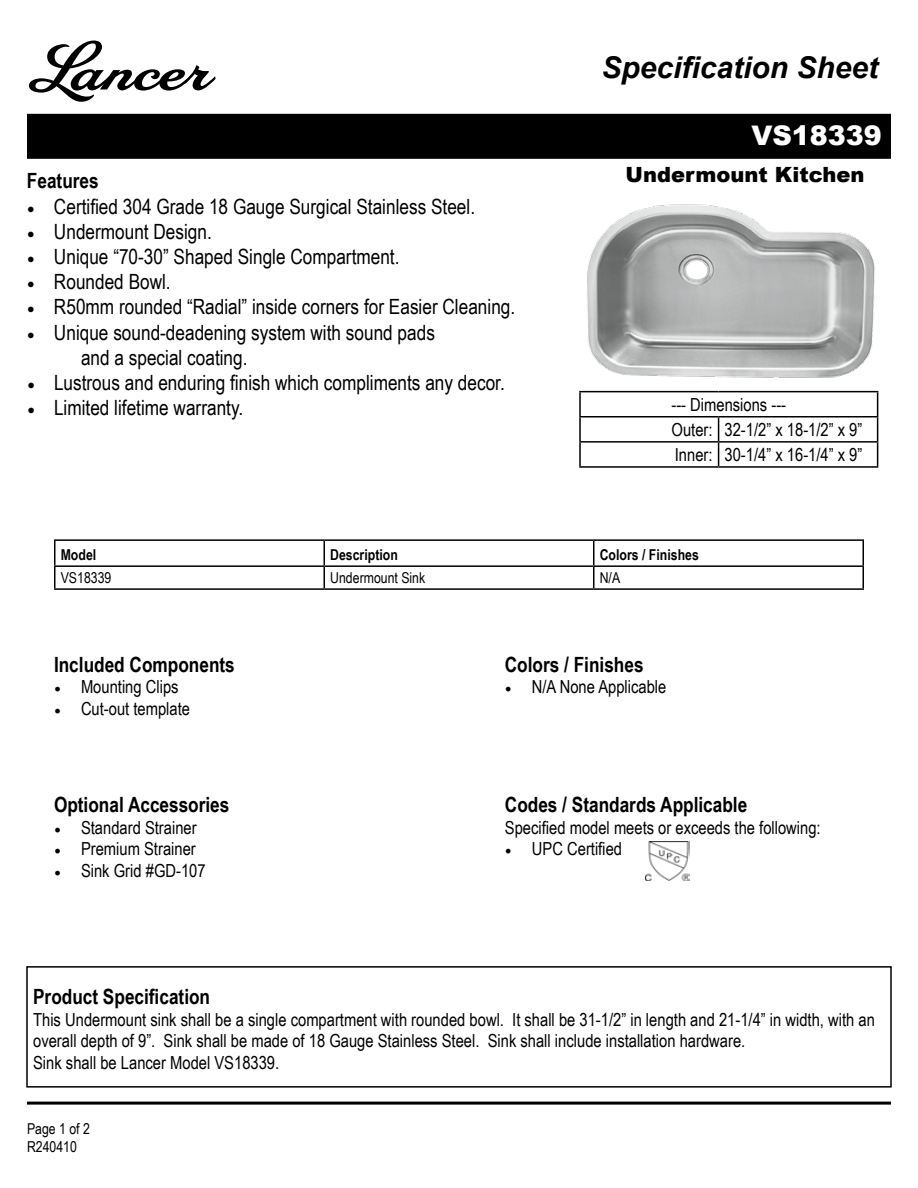
<style>
.page{position:relative;width:918px;height:1188px;background:#fff}
.page>*{position:absolute;margin:0;border:0;box-sizing:border-box;transform-origin:0 0}
.t1{font:63px "LHF Packard Script";color:#000}
.t2{font:italic 700 30px "Arial";color:#000}
.t3{font:900 27px "Arial";color:#fff}
.t4{font:21px/25.2px "Arial Narrow";color:#000}
.t5{font:700 21px "Arial Narrow";color:#000}
.t6{font:900 21px "Arial";color:#000}
.t7{font:18px/21.6px "Arial Narrow";color:#000}
.t8{font:15px/18px "Arial Narrow";color:#000}
.t9{font:700 15px "Arial Narrow";color:#000}
.s1{font-family:"Minion Pro"}
</style>
<div class="page">
<div style="left:27px;top:114px;width:864px;height:45px;background:#000"></div>
<div style="left:26px;top:966px;width:866px;height:122px;border:2px solid #000"></div>
<hr style="left:27px;top:1102px;width:864px;height:3px;background:#000">
<hr style="left:54px;top:539px;width:270px;height:2px;background:#000">
<hr style="left:54px;top:541px;width:2px;height:24px;background:#000">
<hr style="left:324px;top:539px;width:270px;height:2px;background:#000">
<hr style="left:594px;top:539px;width:270px;height:2px;background:#000">
<hr style="left:862px;top:541px;width:2px;height:24px;background:#000">
<hr style="left:54px;top:565px;width:270px;height:2px;background:#000">
<hr style="left:54px;top:567px;width:2px;height:21px;background:#000">
<hr style="left:324px;top:565px;width:270px;height:2px;background:#000">
<svg style="left:324px;top:541px;width:1px;height:47px"></svg>
<hr style="left:594px;top:565px;width:270px;height:2px;background:#000">
<svg style="left:593px;top:541px;width:1px;height:47px"></svg>
<hr style="left:862px;top:567px;width:2px;height:21px;background:#000">
<hr style="left:54px;top:588px;width:270px;height:2px;background:#000">
<hr style="left:324px;top:588px;width:270px;height:2px;background:#000">
<hr style="left:594px;top:588px;width:270px;height:2px;background:#000">
<img style="left:646px;top:841px;width:44px;height:39px">
<img style="left:587px;top:204px;width:288px;height:174px">
<hr style="left:579px;top:391px;width:140px;height:1px;background:#000">
<hr style="left:579px;top:392px;width:2px;height:24px;background:#000">
<hr style="left:719px;top:391px;width:159px;height:1px;background:#000">
<hr style="left:579px;top:416px;width:140px;height:2px;background:#000">
<hr style="left:579px;top:418px;width:2px;height:23px;background:#000">
<hr style="left:719px;top:416px;width:159px;height:2px;background:#000">
<hr style="left:579px;top:441px;width:140px;height:2px;background:#000">
<hr style="left:579px;top:443px;width:2px;height:23px;background:#000">
<hr style="left:719px;top:441px;width:159px;height:2px;background:#000">
<svg style="left:718px;top:418px;width:1px;height:48px"></svg>
<svg style="left:877px;top:392px;width:1px;height:74px"></svg>
<hr style="left:579px;top:466px;width:140px;height:2px;background:#000">
<hr style="left:719px;top:466px;width:159px;height:2px;background:#000">
<h1 class="t1" style="left:29px;top:27px;width:184px">Lancer</h1>
<h2 class="t2" style="left:602px;top:48px;width:278px">Specification Sheet</h2>
<h3 class="t3" style="left:751px;top:116px;width:132px">VS18339</h3>
<p class="t5" style="left:27px;top:165px;width:73px">Features</p>
<p class="t6" style="left:626px;top:159px;width:240px">Undermount Kitchen</p>
<p class="t4" style="left:27px;top:193px;width:450px"><span class="s1">•</span> Certified 304 Grade 18 Gauge Surgical Stainless Steel.</p>
<p class="t4" style="left:27px;top:218px;width:186px"><span class="s1">•</span> Undermount Design.</p>
<p class="t4" style="left:27px;top:243px;width:374px"><span class="s1">•</span> Unique “70-30” Shaped Single Compartment.</p>
<p class="t4" style="left:27px;top:269px;width:145px"><span class="s1">•</span> Rounded Bowl.</p>
<p class="t4" style="left:27px;top:294px;width:490px"><span class="s1">•</span> R50mm rounded “Radial” inside corners for Easier Cleaning.</p>
<p class="t4" style="left:81px;top:319px;width:355px;text-indent:-54px"><span class="s1">•</span> Unique sound-deadening system with sound pads and a special coating.</p>
<p class="t4" style="left:27px;top:369px;width:479px"><span class="s1">•</span> Lustrous and enduring finish which compliments any decor.</p>
<p class="t4" style="left:27px;top:395px;width:218px"><span class="s1">•</span> Limited lifetime warranty.</p>
<p class="t7" style="left:671px;top:391px;width:192px;line-height:25px">--- Dimensions ---<br>Outer: 32-1/2” x 18-1/2” x 9”<br>Inner: 30-1/4” x 16-1/4” x 9”</p>
<p class="t9" style="left:61px;top:544px;width:37px">Model</p>
<p class="t9" style="left:330px;top:544px;width:69px">Description</p>
<p class="t9" style="left:600px;top:544px;width:101px">Colors / Finishes</p>
<p class="t8" style="left:61px;top:568px;width:52px">VS18339</p>
<p class="t8" style="left:330px;top:568px;width:97px">Undermount Sink</p>
<p class="t8" style="left:600px;top:568px;width:22px">N/A</p>
<p class="t5" style="left:54px;top:648px;width:182px">Included Components</p>
<p class="t7" style="left:54px;top:675px;width:126px"><span class="s1">•</span> Mounting Clips</p>
<p class="t7" style="left:54px;top:697px;width:138px"><span class="s1">•</span> Cut-out template</p>
<p class="t5" style="left:54px;top:789px;width:177px">Optional Accessories</p>
<p class="t7" style="left:54px;top:816px;width:144px"><span class="s1">•</span> Standard Strainer</p>
<p class="t7" style="left:54px;top:838px;width:143px"><span class="s1">•</span> Premium Strainer</p>
<p class="t7" style="left:54px;top:859px;width:153px"><span class="s1">•</span> Sink Grid #GD-107</p>
<p class="t5" style="left:505px;top:648px;width:140px">Colors / Finishes</p>
<p class="t7" style="left:505px;top:675px;width:163px"><span class="s1">•</span> N/A None Applicable</p>
<p class="t5" style="left:505px;top:789px;width:244px">Codes / Standards Applicable</p>
<p class="t7" style="left:505px;top:816px;width:317px">Specified model meets or exceeds the following:</p>
<p class="t7" style="left:505px;top:838px;width:119px"><span class="s1">•</span> UPC Certified</p>
<p class="t5" style="left:33px;top:981px;width:179px">Product Specification</p>
<p class="t7" style="left:33px;top:1008px;width:843px">This Undermount sink shall be a single compartment with rounded bowl. It shall be 31-1/2” in length and 21-1/4” in width, with an overall depth of 9”. Sink shall be made of 18 Gauge Stainless Steel. Sink shall include installation hardware.<br>Sink shall be Lancer Model VS18339.</p>
<p class="t8" style="left:27px;top:1119px;width:64px">Page 1 of 2<br>R240410</p>
</div>
